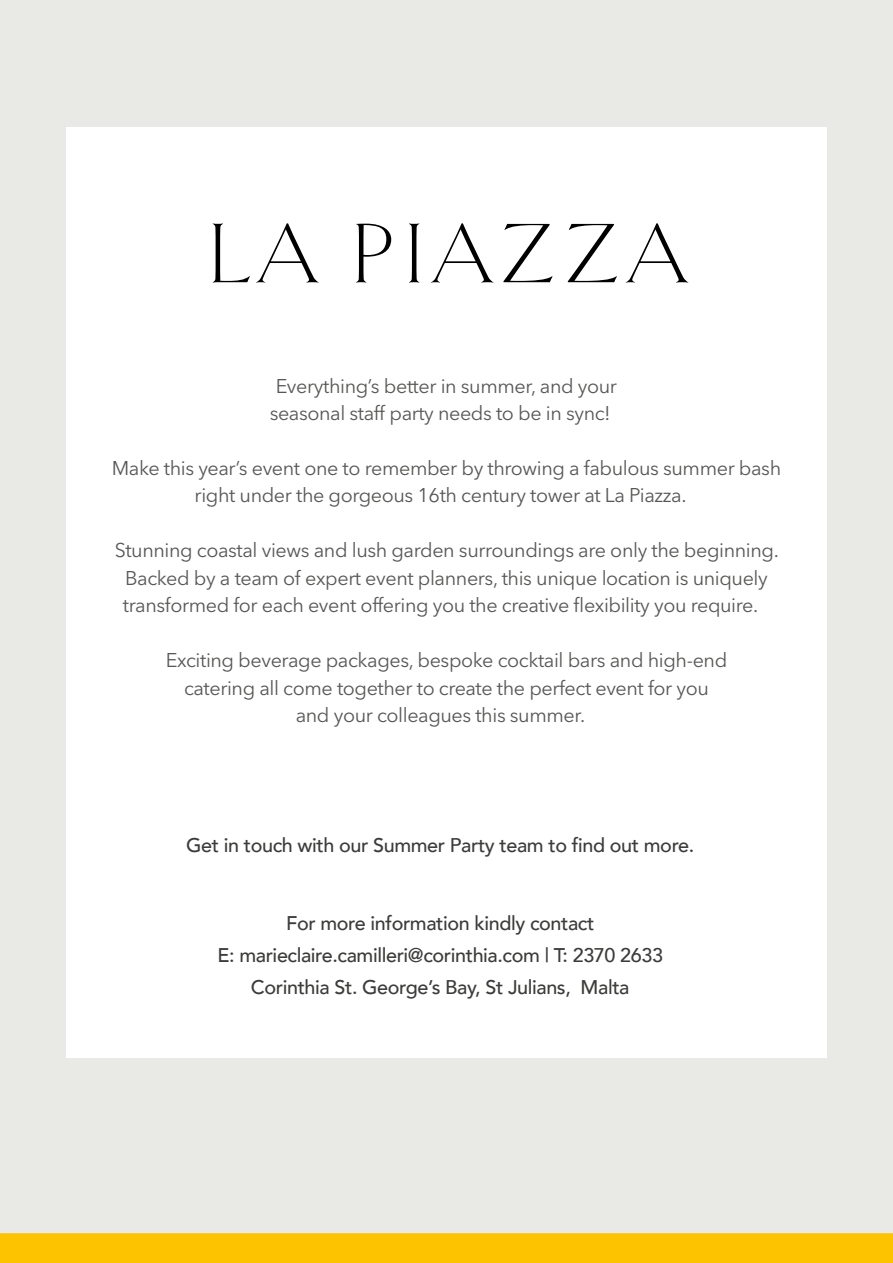
<style>
.page{position:relative;width:893px;height:1263px;background:#e9e9e6}
.page>*{position:absolute;margin:0;border:0;box-sizing:border-box;transform-origin:0 0}
.t1{font:300 88.8px "Goldenbook";letter-spacing:.08em;color:#000}
.t2{font:19.8px/27.5px "Avenir Next LT Pro";letter-spacing:-.02em;color:#575756;text-align:center}
.t3{font:500 19.8px/31.8px "Avenir";letter-spacing:-.02em;color:#3c3c3b;text-align:center}
</style>
<div class="page">
<div style="left:66px;top:127px;width:761px;height:931px;background:#fff"></div>
<div style="left:0;top:1233px;width:893px;height:30px;background:#fdc300"></div>
<h1 class="t1" style="left:206px;top:198px;width:482px">LA PIAZZA</h1>
<p class="t2" style="left:270px;top:372px;width:349px">Everything’s better in summer, and your seasonal staff party needs to be in sync!</p>
<p class="t2" style="left:112px;top:454px;width:671px">Make this year’s event one to remember by throwing a fabulous summer bash right under the gorgeous 16th century tower at La Piazza.</p>
<p class="t2" style="left:123px;top:537px;width:657px;text-align:left;text-indent:-8px">Stunning coastal views and lush garden surroundings are only the beginning.<br>Backed by a team of expert event planners, this unique location is uniquely transformed for each event offering you the creative flexibility you require.</p>
<p class="t2" style="left:166px;top:647px;width:563px">Exciting beverage packages, bespoke cocktail bars and high-end catering all come together to create the perfect event for you and your colleagues this summer.</p>
<p class="t3" style="left:186px;top:828px;width:510px">Get in touch with our Summer Party team to find out more.</p>
<p class="t3" style="left:217px;top:906px;width:447px">For more information kindly contact<br>E: marieclaire.camilleri@corinthia.com | T: 2370 2633<br>Corinthia St. George’s Bay, St Julians, Malta</p>
</div>
